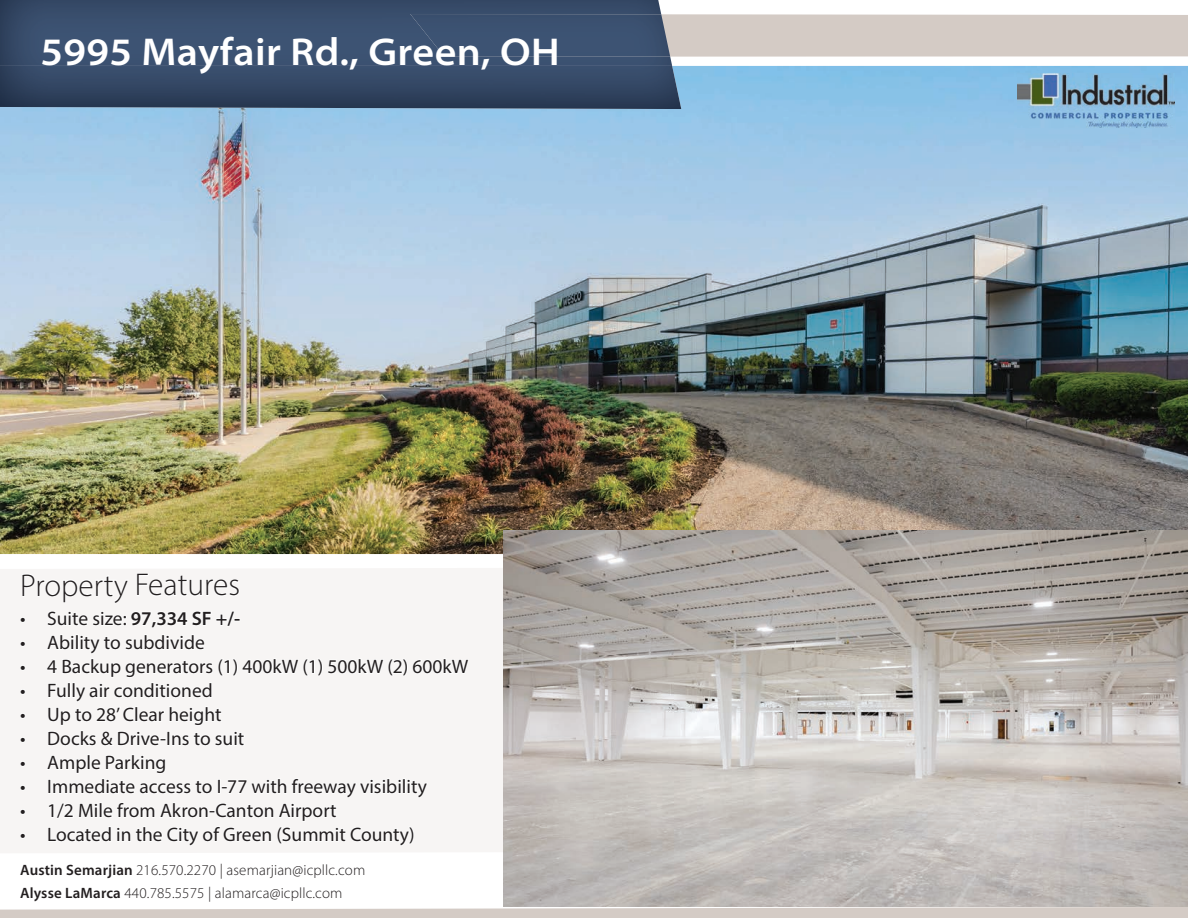
<style>
.page{position:relative;width:1188px;height:918px;background:#fff}
.page>*{position:absolute;margin:0;border:0;box-sizing:border-box;transform-origin:0 0}
.t1{font:600 semi-expanded 39px "Myriad Pro";letter-spacing:.01em;color:#fff}
.t2{font:300 31.5px "Myriad Pro";letter-spacing:-.005em;color:#231f20}
.t3{font:19.5px "Myriad Pro";color:#231f20}
.t4{font:300 15px/22.6px "Myriad Pro";letter-spacing:.01em;color:#231f20}
.s1{font-weight:600}
.s2{font-family:"Myriad Devanagari";font-weight:600}
</style>
<div class="page">
<img style="left:0;top:66px;width:1188px;height:488px">
<div style="left:0;top:568px;width:503px;height:285px;background:#f7f5f4"></div>
<img style="left:1018px;top:73px;width:156px;height:54px">
<svg style="left:0;top:907px;width:1188px;height:11px;background:#d9d1cb"></svg>
<div style="left:672px;top:14px;width:516px;height:43px;background:#d4cbc5"></div>
<img style="left:0;top:0;width:672px;height:66px">
<img style="left:0;top:66px;width:681px;height:43px">
<img style="left:410px;top:14px;width:260px;height:43px">
<img style="left:503px;top:530px;width:685px;height:377px">
<svg style="left:20px;top:511px;width:450px;height:342px"></svg>
<h1 class="t1" style="left:40px;top:26px;width:521px">5995 Mayfair Rd., Green, OH</h1>
<h2 class="t2" style="left:20px;top:566px;width:222px">Property Features</h2>
<p class="t3" style="left:20px;top:606px;width:221px">• Suite size: <span class="s1">97,334 SF +/-</span></p>
<p class="t3" style="left:20px;top:630px;width:186px">• Ability to subdivide</p>
<p class="t3" style="left:20px;top:654px;width:450px">• 4 Backup generators (1) 400kW (1) 500kW (2) 600kW</p>
<p class="t3" style="left:20px;top:678px;width:194px">• Fully air conditioned</p>
<p class="t3" style="left:20px;top:702px;width:203px">• Up to 28’ Clear height</p>
<p class="t3" style="left:20px;top:726px;width:226px">• Docks &amp; Drive-Ins to suit</p>
<p class="t3" style="left:20px;top:750px;width:148px">• Ample Parking</p>
<p class="t3" style="left:20px;top:774px;width:408px">• Immediate access to I-77 with freeway visibility</p>
<p class="t3" style="left:20px;top:798px;width:318px">• 1/2 Mile from Akron-Canton Airport</p>
<p class="t3" style="left:20px;top:822px;width:396px">• Located in the City of Green (Summit County)</p>
<p class="t4" style="left:20px;top:859px;width:347px"><span class="s2">Austin Semarjian</span> 216.570.2270 | asemarjian@icpllc.com<br><span class="s2">Alysse LaMarca</span> 440.785.5575 | alamarca@icpllc.com</p>
</div>
